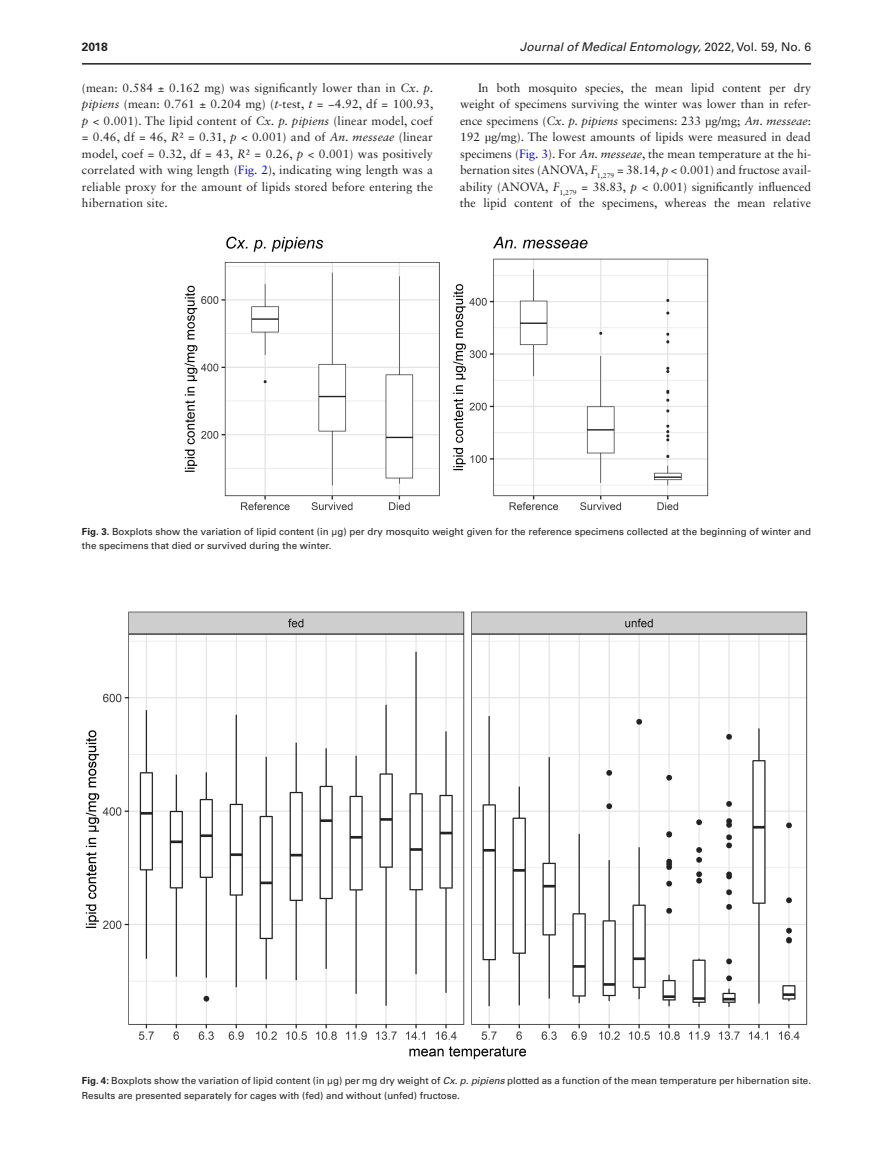
<style>
.page{position:relative;width:893px;height:1174px;background:#fff}
.page>*{position:absolute;margin:0;border:0;box-sizing:border-box;transform-origin:0 0}
.t1{font:12px/16.5px "Sabon LT Std";letter-spacing:.005em;color:#231f20;text-align:justify}
.t2{font:italic 12px "Univers LT Std";color:#231f20}
.t3{font:700 12px "Univers LT Std";color:#231f20}
.t4{font:9.75px/14.2px "Univers LT Std";color:#231f20}
.s1{font-style:normal}
.s2{font-style:italic}
.s3{color:#00f}
.s4{font-weight:700}
</style>
<div class="page">
<hr style="left:82px;top:63px;width:729px;height:2px;background:#231f20">
<img style="left:184px;top:236px;width:525px;height:275px">
<img style="left:85px;top:611px;width:723px;height:449px">
<p class="t3" style="left:82px;top:40px;width:27px">2018</p>
<p class="t2" style="left:520px;top:40px;width:293px">Journal of Medical Entomology, <span class="s1">2022, Vol. 59, No. 6</span></p>
<p class="t1" style="left:82px;top:79px;width:353px">(mean: 0.584 ± 0.162 mg) was significantly lower than in <span class="s2">Cx. p. pipiens</span> (mean: 0.761 ± 0.204 mg) (<span class="s2">t</span>-test, <span class="s2">t</span> = −4.92, df = 100.93, <span class="s2">p</span> &lt; 0.001). The lipid content of <span class="s2">Cx. p. pipiens</span> (linear model, coef = 0.46, df = 46, <span class="s2">R</span>² = 0.31, <span class="s2">p</span> &lt; 0.001) and of <span class="s2">An. messeae</span> (linear model, coef = 0.32, df = 43, <span class="s2">R</span>² = 0.26, <span class="s2">p</span> &lt; 0.001) was positively correlated with wing length (<span class="s3">Fig. 2</span>), indicating wing length was a reliable proxy for the amount of lipids stored before entering the hibernation site.</p>
<p class="t1" style="left:460px;top:79px;width:353px;text-indent:18px">In both mosquito species, the mean lipid content per dry weight of specimens surviving the winter was lower than in refer&shy;ence specimens (<span class="s2">Cx. p. pipiens</span> specimens: 233 µg/mg; <span class="s2">An. messeae</span>:<br>192 µg/mg). The lowest amounts of lipids were measured in dead specimens (<span class="s3">Fig. 3</span>). For <span class="s2">An. messeae</span>, the mean temperature at the hi&shy;bernation sites (ANOVA, <span class="s2">F</span><sub>1,279</sub> = 38.14, <span class="s2">p</span> &lt; 0.001) and fructose avail&shy;ability (ANOVA, <span class="s2">F</span><sub>1,279</sub> = 38.83, <span class="s2">p</span> &lt; 0.001) significantly influenced the lipid content of the specimens, whereas the mean relative</p>
<p class="t4" style="left:82px;top:524px;width:731px"><span class="s4">Fig. 3.</span> Boxplots show the variation of lipid content (in µg) per dry mosquito weight given for the reference specimens collected at the beginning of winter and the specimens that died or survived during the winter.</p>
<p class="t4" style="left:82px;top:1073px;width:731px"><span class="s4">Fig. 4:</span> Boxplots show the variation of lipid content (in µg) per mg dry weight of <span class="s2">Cx. p. pipiens</span> plotted as a function of the mean temperature per hibernation site.<br>Results are presented separately for cages with (fed) and without (unfed) fructose.</p>
</div>
